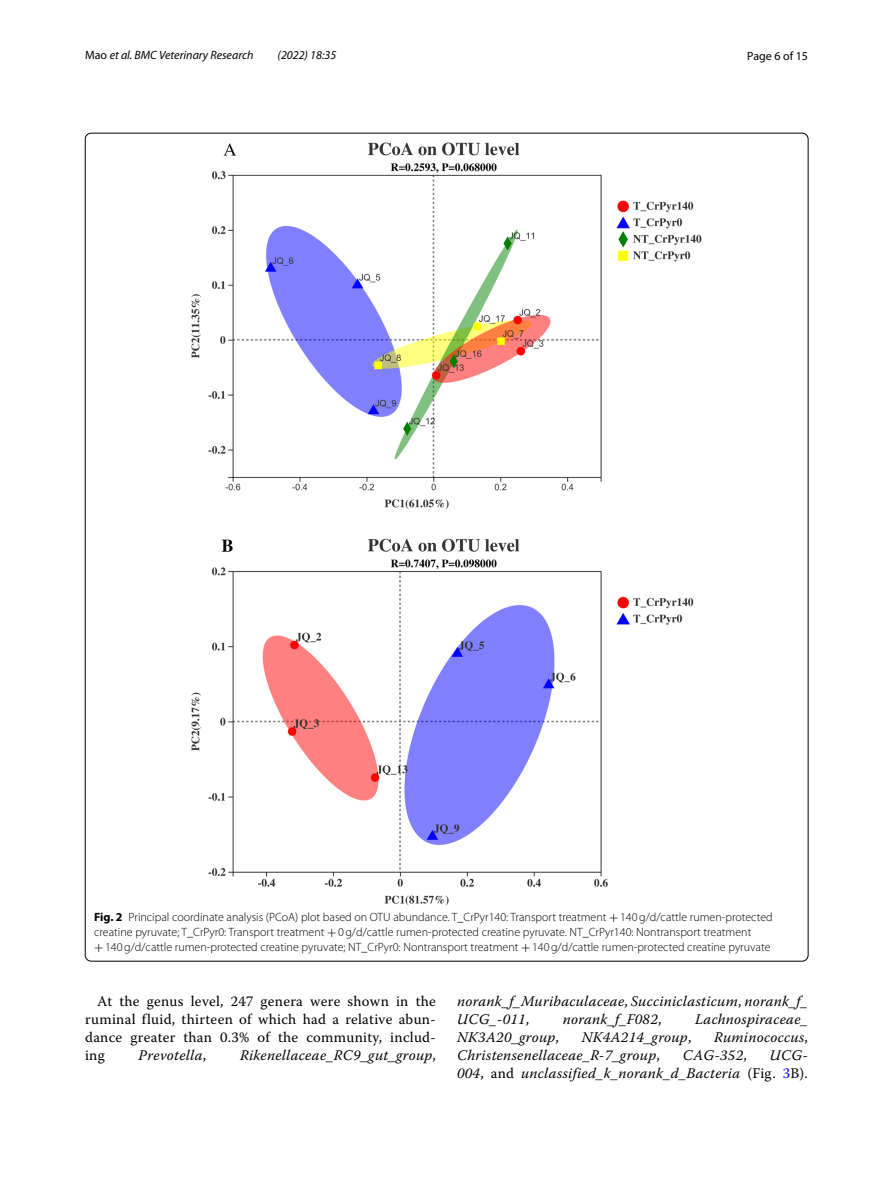
<style>
.page{position:relative;width:893px;height:1187px;background:#fff}
.page>*{position:absolute;margin:0;border:0;box-sizing:border-box;transform-origin:0 0}
.t1{font:italic 14.7px/18px "Warnock Pro";letter-spacing:.02em;color:#000}
.t2{font:14.7px/18px "Warnock Pro";letter-spacing:.02em;color:#000;text-align:justify}
.t3{font:300 12px/15px "Myriad Pro";color:#000}
.t4{font:italic 12px "Myriad Pro";color:#000}
.t5{font:12px "Myriad Pro";color:#000}
.s1{font-style:normal}
.s2{font-weight:700}
.s3{font-family:"MTSY";font-weight:400}
.s4{font-style:normal;color:#00f}
</style>
<div class="page">
<img style="left:191px;top:142px;width:511px;height:763px">
<p class="t4" style="left:85px;top:48px;width:170px"><span class="s1">Mao</span> et al. BMC Veterinary Research</p>
<p class="t4" style="left:278px;top:48px;width:60px">(2022) 18:35</p>
<p class="t5" style="left:747px;top:48px;width:62px">Page 6 of 15</p>
<p class="t3" style="left:94px;top:909px;width:680px"><span class="s2">Fig. 2</span> Principal coordinate analysis (PCoA) plot based on OTU abundance. T_CrPyr140: Transport treatment <span class="s3">+</span>140g/d/cattle rumen-protected creatine pyruvate; T_CrPyr0: Transport treatment <span class="s3">+</span>0g/d/cattle rumen-protected creatine pyruvate. NT_CrPyr140: Nontransport treatment <span class="s3">+</span>140g/d/cattle rumen-protected creatine pyruvate; NT_CrPyr0: Nontransport treatment <span class="s3">+</span>140g/d/cattle rumen-protected creatine pyruvate</p>
<p class="t2" style="left:85px;top:991px;width:352px;text-indent:12px">At the genus level, 247 genera were shown in the ruminal fluid, thirteen of which had a relative abun&shy;dance greater than 0.3% of the community, includ&shy;ing</p>
<p class="t1" style="left:139px;top:1045px;width:69px">Prevotella<span class="s1">,</span></p>
<p class="t1" style="left:240px;top:1045px;width:197px">Rikenellaceae_RC9_gut_group<span class="s1">,</span></p>
<p class="t1" style="left:457px;top:991px;width:352px">norank_f_Muribaculaceae<span class="s1">,</span> Succiniclasticum<span class="s1">,</span> norank_f_<br>UCG_-011<span class="s1">,</span></p>
<p class="t1" style="left:563px;top:1009px;width:100px">norank_f_F082<span class="s1">,</span></p>
<p class="t1" style="left:695px;top:1009px;width:114px">Lachnospiraceae_</p>
<p class="t1" style="left:457px;top:1027px;width:103px">NK3A20_group<span class="s1">,</span></p>
<p class="t1" style="left:582px;top:1027px;width:111px">NK4A214_group<span class="s1">,</span></p>
<p class="t1" style="left:714px;top:1027px;width:95px">Ruminococcus<span class="s1">,</span></p>
<p class="t1" style="left:457px;top:1045px;width:204px">Christensenellaceae_R-7_group<span class="s1">,</span></p>
<p class="t1" style="left:683px;top:1045px;width:65px">CAG-352<span class="s1">,</span></p>
<p class="t1" style="left:457px;top:1045px;width:352px;text-align:right">UCG-<br>004<span class="s1">, and</span> unclassified_k_norank_d_Bacteria <span class="s1">(Fig.</span> <span class="s4">3</span><span class="s1">B).</span></p>
</div>
